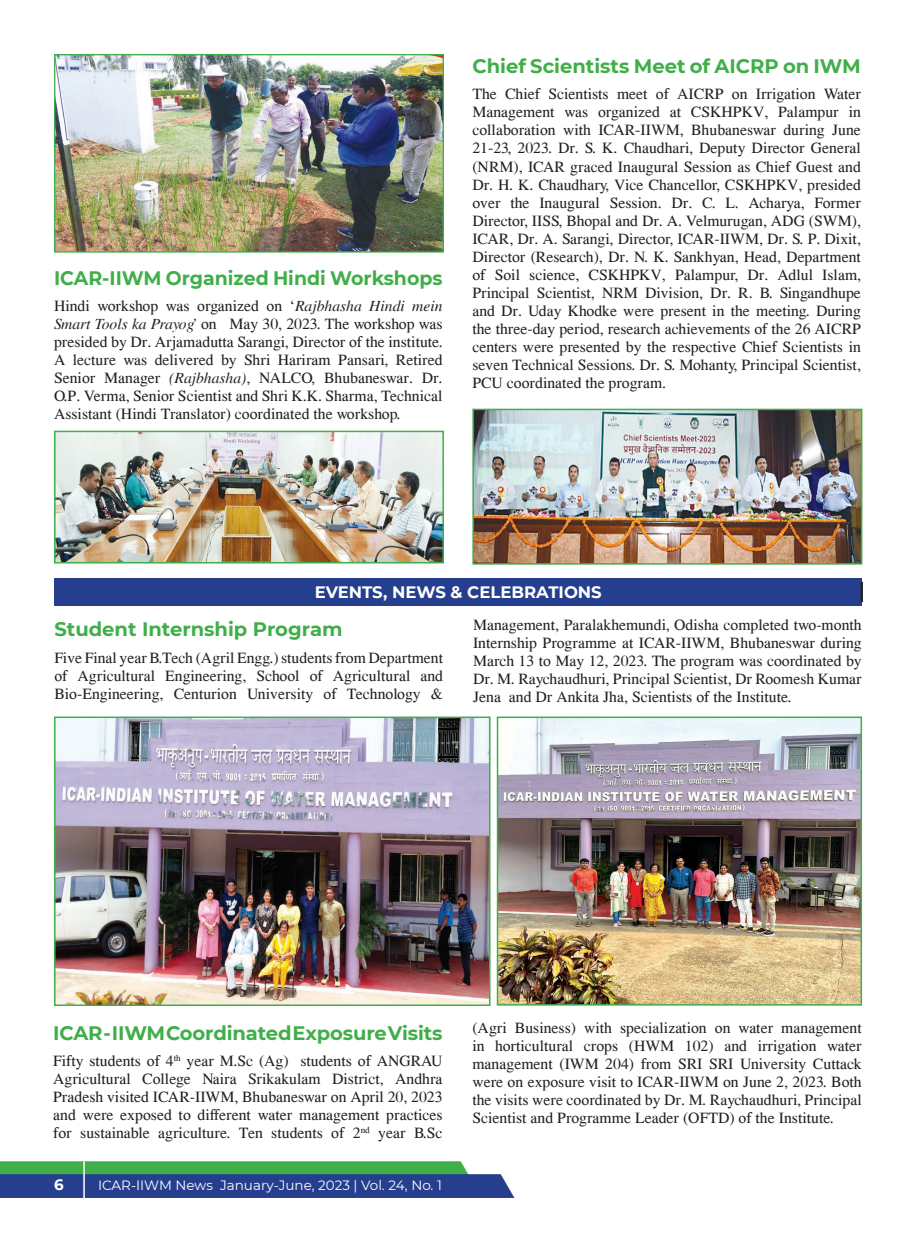
<style>
.page{position:relative;width:915px;height:1234px;background:#fff}
.page>*{position:absolute;margin:0;border:0;box-sizing:border-box;transform-origin:0 0}
.Subject_Heading{font:700 19.5px "Montserrat";color:#40ae49}
.Intro_Heading{font:700 16.5px "Montserrat";color:#fff}
.List_Paragraph_Citat{font:15px/18px "Gandhari Unicode";color:#231f20;text-align:justify}
.t1{font:700 15px "Montserrat";color:#fff}
.t2{font:13.5px "Montserrat";color:#fff}
.s1{font-style:italic}
</style>
<div class="page">
<svg style="left:0;top:1161px;width:514px;height:36px;background:#386c7d"></svg>
<hr style="left:83px;top:1160px;width:2px;height:37px;background:#fff">
<img style="left:56px;top:56px;width:386px;height:194px">
<div style="left:54px;top:54px;width:390px;height:198px;border:1px solid #40ae49"></div>
<img style="left:57px;top:433px;width:384px;height:127px">
<div style="left:54px;top:430px;width:390px;height:133px;border:2px solid #40ae49"></div>
<img style="left:475px;top:411px;width:384px;height:150px">
<div style="left:472px;top:408px;width:390px;height:156px;border:2px solid #40ae49"></div>
<div style="left:55px;top:578px;width:806px;height:28px;background:#253f8e"></div>
<hr style="left:860px;top:581px;width:2px;height:21px;background:#231f20">
<img style="left:57px;top:719px;width:430px;height:283px">
<div style="left:54px;top:716px;width:436px;height:289px;border:2px solid #40ae49"></div>
<img style="left:499px;top:719px;width:359px;height:283px">
<div style="left:496px;top:716px;width:365px;height:289px;border:2px solid #40ae49"></div>
<p class="Subject_Heading" style="left:54px;top:263px;width:390px">ICAR-IIWM Organized Hindi Workshops</p>
<p class="List_Paragraph_Citat" style="left:54px;top:297px;width:390px">Hindi workshop was organized on ‘<span class="s1">Rajbhasha Hindi mein Smart Tools ka Prayog’</span> on May 30, 2023. The workshop was presided by Dr. Arjamadutta Sarangi, Director of the institute.<br>A lecture was delivered by Shri Hariram Pansari, Retired Senior Manager <span class="s1">(Rajbhasha)</span>, NALCO, Bhubaneswar. Dr.<br>O.P. Verma, Senior Scientist and Shri K.K. Sharma, Technical Assistant (Hindi Translator) coordinated the workshop.</p>
<p class="Subject_Heading" style="left:472px;top:52px;width:390px">Chief Scientists Meet of AICRP on IWM</p>
<p class="List_Paragraph_Citat" style="left:472px;top:85px;width:390px">The Chief Scientists meet of AICRP on Irrigation Water Management was organized at CSKHPKV, Palampur in collaboration with ICAR-IIWM, Bhubaneswar during June 21-23, 2023. Dr. S. K. Chaudhari, Deputy Director General (NRM), ICAR graced Inaugural Session as Chief Guest and Dr. H. K. Chaudhary, Vice Chancellor, CSKHPKV, presided over the Inaugural Session. Dr. C. L. Acharya, Former Director, IISS, Bhopal and Dr. A. Velmurugan, ADG (SWM), ICAR, Dr. A. Sarangi, Director, ICAR-IIWM, Dr. S. P. Dixit, Director (Research), Dr. N. K. Sankhyan, Head, Department of Soil science, CSKHPKV, Palampur, Dr. Adlul Islam, Principal Scientist, NRM Division, Dr. R. B. Singandhupe and Dr. Uday Khodke were present in the meeting. During the three-day period, research achievements of the 26 AICRP centers were presented by the respective Chief Scientists in seven Technical Sessions. Dr. S. Mohanty, Principal Scientist, PCU coordinated the program.</p>
<p class="Intro_Heading" style="left:314px;top:580px;width:288px">EVENTS, NEWS &amp; CELEBRATIONS</p>
<p class="Subject_Heading" style="left:54px;top:615px;width:289px">Student Internship Program</p>
<p class="List_Paragraph_Citat" style="left:54px;top:648px;width:390px">Five Final year B.Tech (Agril Engg.) students from Department of Agricultural Engineering, School of Agricultural and Bio-Engineering, Centurion University of Technology &amp;</p>
<p class="List_Paragraph_Citat" style="left:473px;top:615px;width:390px">Management, Paralakhemundi, Odisha completed two-month Internship Programme at ICAR-IIWM, Bhubaneswar during March 13 to May 12, 2023. The program was coordinated by Dr. M. Raychaudhuri, Principal Scientist, Dr Roomesh Kumar Jena and Dr Ankita Jha, Scientists of the Institute.</p>
<p class="Subject_Heading" style="left:53px;top:1018px;width:391px">ICAR - IIWM Coordinated Exposure Visits</p>
<p class="List_Paragraph_Citat" style="left:53px;top:1051px;width:391px">Fifty students of 4<sup>th</sup> year M.Sc (Ag) students of ANGRAU Agricultural College Naira Srikakulam District, Andhra Pradesh visited ICAR-IIWM, Bhubaneswar on April 20, 2023 and were exposed to different water management practices for sustainable agriculture. Ten students of 2<sup>nd</sup> year B.Sc</p>
<p class="t1" style="left:54px;top:1173px;width:11px">6</p>
<p class="t2" style="left:98px;top:1175px;width:345px">ICAR-IIWM News January-June, 2023 | Vol. 24, No. 1</p>
<p class="List_Paragraph_Citat" style="left:472px;top:1018px;width:391px">(Agri Business) with specialization on water management in horticultural crops (HWM 102) and irrigation water management (IWM 204) from SRI SRI University Cuttack were on exposure visit to ICAR-IIWM on June 2, 2023. Both the visits were coordinated by Dr. M. Raychaudhuri, Principal Scientist and Programme Leader (OFTD) of the Institute.</p>
</div>
